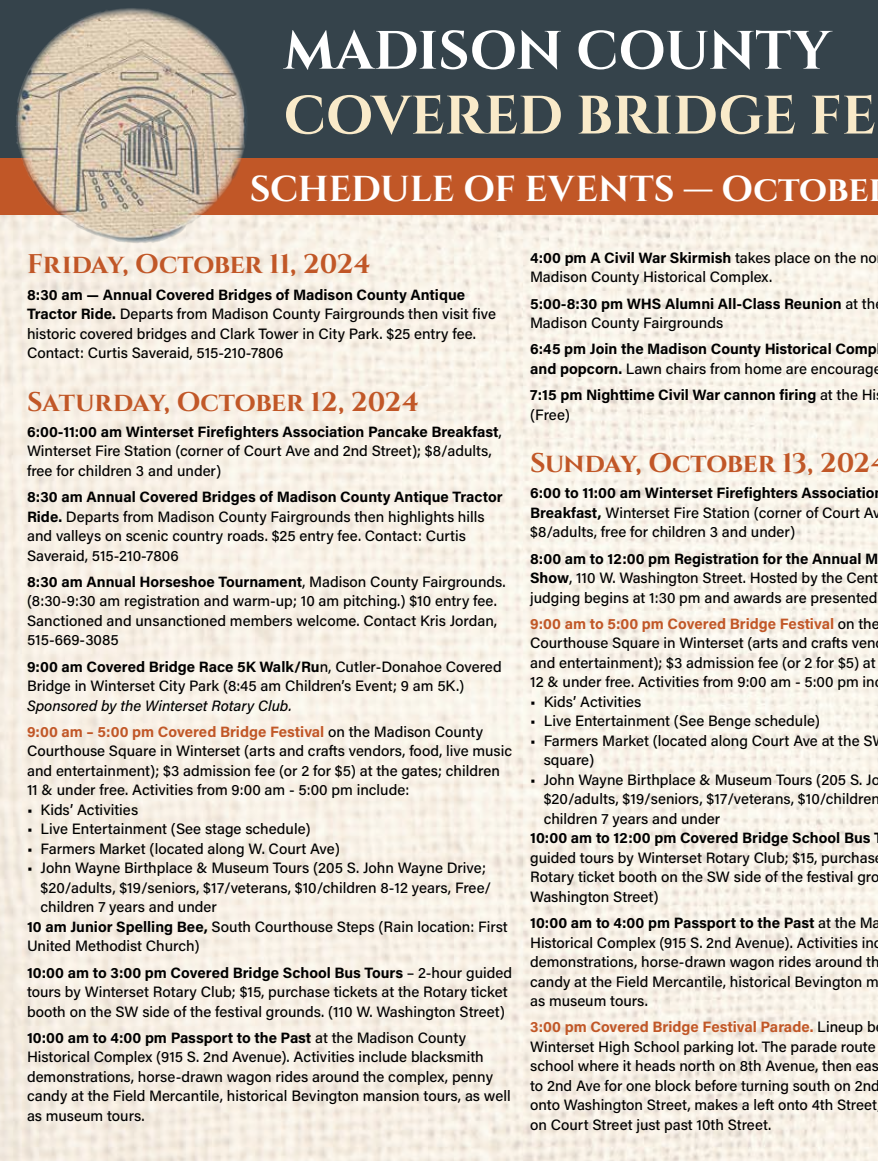
<style>
.page{position:relative;width:878px;height:1161px;background:#fff}
.page>*{position:absolute;margin:0;border:0;box-sizing:border-box;transform-origin:0 0}
.t1{font:700 54px "Cinzel";letter-spacing:-.005em;color:#f9eac9}
.t2{font:700 54px "Cinzel";color:#fff}
.t3{font:700 36px "Cinzel";color:#fff}
.t4{font:700 27px "Cinzel";letter-spacing:-.01em;color:#c15727}
.t5{font:500 15px/19.5px "Acumin Pro";color:#000}
.t6{font:700 15px/19.5px "Acumin Pro";color:#000}
.t7{font:italic 500 15px/26.2px "Acumin Pro";color:#000}
.t8{font:12px "Myriad Pro";color:#000}
.s1{font-weight:700}
.s2{font-weight:700;font-style:normal;color:#c15727}
.s3{font-style:normal}
.s4{font-weight:500}
.s5{font-weight:700;color:#c15727}
</style>
<div class="page">
<img style="left:0;top:214px;width:878px;height:947px">
<div style="left:0;top:0;width:878px;height:214px;background:#35434b"></div>
<div style="left:0;top:158px;width:878px;height:56px;background:#c15727"></div>
<img style="left:0;top:8px;width:284px;height:244px">
<h1 class="t2" style="left:284px;top:18px;width:548px">MADISON COUNTY</h1>
<h1 class="t1" style="left:284px;top:83px;width:593px">COVERED BRIDGE FE</h1>
<h2 class="t3" style="left:250px;top:167px;width:620px">SCHEDULE OF EVENTS — Octobe</h2>
<h3 class="t4" style="left:27px;top:248px;width:345px">Friday, October 11, 2024</h3>
<p class="t5" style="left:27px;top:284px;width:470px"><span class="s1">8:30 am — Annual Covered Bridges of Madison County Antique Tractor Ride.</span> Departs from Madison County Fairgrounds then visit five historic covered bridges and Clark Tower in City Park. $25 entry fee.<br>Contact: Curtis Saveraid, 515-210-7806</p>
<h3 class="t4" style="left:27px;top:385px;width:393px">Saturday, October 12, 2024</h3>
<p class="t5" style="left:27px;top:421px;width:476px"><span class="s1">6:00-11:00 am Winterset Firefighters Association Pancake Breakfast</span>,<br>Winterset Fire Station (corner of Court Ave and 2nd Street); $8/adults, free for children 3 and under)</p>
<p class="t5" style="left:27px;top:486px;width:477px"><span class="s1">8:30 am Annual Covered Bridges of Madison County Antique Tractor Ride.</span> Departs from Madison County Fairgrounds then highlights hills and valleys on scenic country roads. $25 entry fee. Contact: Curtis Saveraid, 515-210-7806</p>
<p class="t5" style="left:27px;top:571px;width:480px"><span class="s1">8:30 am Annual Horseshoe Tournament</span>, Madison County Fairgrounds. (8:30-9:30 am registration and warm-up; 10 am pitching.) $10 entry fee.<br>Sanctioned and unsanctioned members welcome. Contact Kris Jordan, 515-669-3085</p>
<p class="t5" style="left:27px;top:656px;width:476px"><span class="s1">9:00 am Covered Bridge Race 5K Walk/Ru</span>n, Cutler-Donahoe Covered<br>Bridge in Winterset City Park (8:45 am Children’s Event; 9 am 5K.)</p>
<p class="t7" style="left:27px;top:692px;width:457px">Sponsored by the Winterset Rotary Club.<br><span class="s2">9:00 am – 5:00 pm Covered Bridge Festival</span> <span class="s3">on the Madison County</span></p>
<p class="t5" style="left:27px;top:741px;width:486px">Courthouse Square in Winterset (arts and crafts vendors, food, live music and entertainment); $3 admission fee (or 2 for $5) at the gates; children<br>11 &amp; under free. Activities from 9:00 am - 5:00 pm include:</p>
<p class="t5" style="left:27px;top:799px;width:113px">• Kids’ Activities</p>
<p class="t5" style="left:27px;top:819px;width:285px">• Live Entertainment (See stage schedule)</p>
<p class="t5" style="left:27px;top:838px;width:314px">• Farmers Market (located along W. Court Ave)</p>
<p class="t5" style="left:27px;top:858px;width:460px">• John Wayne Birthplace &amp; Museum Tours (205 S. John Wayne Drive;</p>
<p class="t5" style="left:40px;top:877px;width:452px">$20/adults, $19/seniors, $17/veterans, $10/children 8-12 years, Free/</p>
<p class="t5" style="left:40px;top:897px;width:178px">children 7 years and under</p>
<p class="t5" style="left:27px;top:916px;width:482px"><span class="s1">10 am Junior Spelling Bee,</span> South Courthouse Steps (Rain location: First</p>
<p class="t5" style="left:27px;top:936px;width:174px">United Methodist Church)</p>
<p class="t5" style="left:27px;top:962px;width:486px"><span class="s1">10:00 am to 3:00 pm Covered Bridge School Bus Tours</span> – 2-hour guided tours by Winterset Rotary Club; $15, purchase tickets at the Rotary ticket booth on the SW side of the festival grounds. (110 W. Washington Street)</p>
<p class="t5" style="left:27px;top:1027px;width:485px"><span class="s1">10:00 am to 4:00 pm Passport to the Past</span> at the Madison County Historical Complex (915 S. 2nd Avenue). Activities include blacksmith demonstrations, horse-drawn wagon rides around the complex, penny candy at the Field Mercantile, historical Bevington mansion tours, as well as museum tours.</p>
<p class="t8" style="left:35px;top:1117px;width:14px">14</p>
<p class="t5" style="left:530px;top:247px;width:348px"><span class="s1">4:00 pm A Civil War Skirmish</span> takes place on the no<br>Madison County Historical Complex.</p>
<p class="t6" style="left:530px;top:293px;width:347px">5:00-8:30 pm WHS Alumni All-Class Reunion <span class="s4">at th<br>Madison County Fairgrounds</span></p>
<p class="t6" style="left:530px;top:339px;width:353px">6:45 pm Join the Madison County Historical Comp and popcorn. <span class="s4">Lawn chairs from home are encourage</span></p>
<p class="t6" style="left:530px;top:384px;width:347px">7:15 pm Nighttime Civil War cannon firing <span class="s4">at the Hi (Free)</span></p>
<h3 class="t4" style="left:530px;top:447px;width:341px">Sunday, October 13, 202</h3>
<p class="t5" style="left:530px;top:483px;width:352px"><span class="s1">6:00 to 11:00 am Winterset Firefighters Associatio<br>Breakfast,</span> Winterset Fire Station (corner of Court Av $8/adults, free for children 3 and under)</p>
<p class="t5" style="left:530px;top:548px;width:350px;text-align:justify"><span class="s1">8:00 am to 12:00 pm Registration for the Annual M Show</span>, 110 W. Washington Street. Hosted by the Cent judging begins at 1:30 pm and awards are presented</p>
<p class="t5" style="left:530px;top:613px;width:351px"><span class="s5">9:00 am to 5:00 pm Covered Bridge Festival</span> on the Courthouse Square in Winterset (arts and crafts ven and entertainment); $3 admission fee (or 2 for $5) at 12 &amp; under free. Activities from 9:00 am - 5:00 pm in</p>
<p class="t5" style="left:530px;top:691px;width:113px">• Kids’ Activities</p>
<p class="t5" style="left:530px;top:711px;width:291px">• Live Entertainment (See Benge schedule)</p>
<p class="t5" style="left:543px;top:730px;width:330px;text-indent:-14px">• Farmers Market (located along Court Ave at the S square)</p>
<p class="t5" style="left:543px;top:769px;width:338px;text-align:justify;text-indent:-14px">• John Wayne Birthplace &amp; Museum Tours (205 S. Jo $20/adults, $19/seniors, $17/veterans, $10/children children 7 years and under</p>
<p class="t6" style="left:530px;top:828px;width:342px">10:00 am to 12:00 pm Covered Bridge School Bus</p>
<p class="t5" style="left:530px;top:847px;width:351px">guided tours by Winterset Rotary Club; $15, purchas<br>Rotary ticket booth on the SW side of the festival gro<br>Washington Street)</p>
<p class="t5" style="left:530px;top:912px;width:353px"><span class="s1">10:00 am to 4:00 pm Passport to the Past</span> at the Ma Historical Complex (915 S. 2nd Avenue). Activities inc demonstrations, horse-drawn wagon rides around th candy at the Field Mercantile, historical Bevington m as museum tours.</p>
<p class="t5" style="left:530px;top:1017px;width:351px"><span class="s5">3:00 pm Covered Bridge Festival Parade.</span> Lineup b Winterset High School parking lot. The parade route school where it heads north on 8th Avenue, then eas to 2nd Ave for one block before turning south on 2nd onto Washington Street, makes a left onto 4th Street on Court Street just past 10th Street.</p>
</div>
